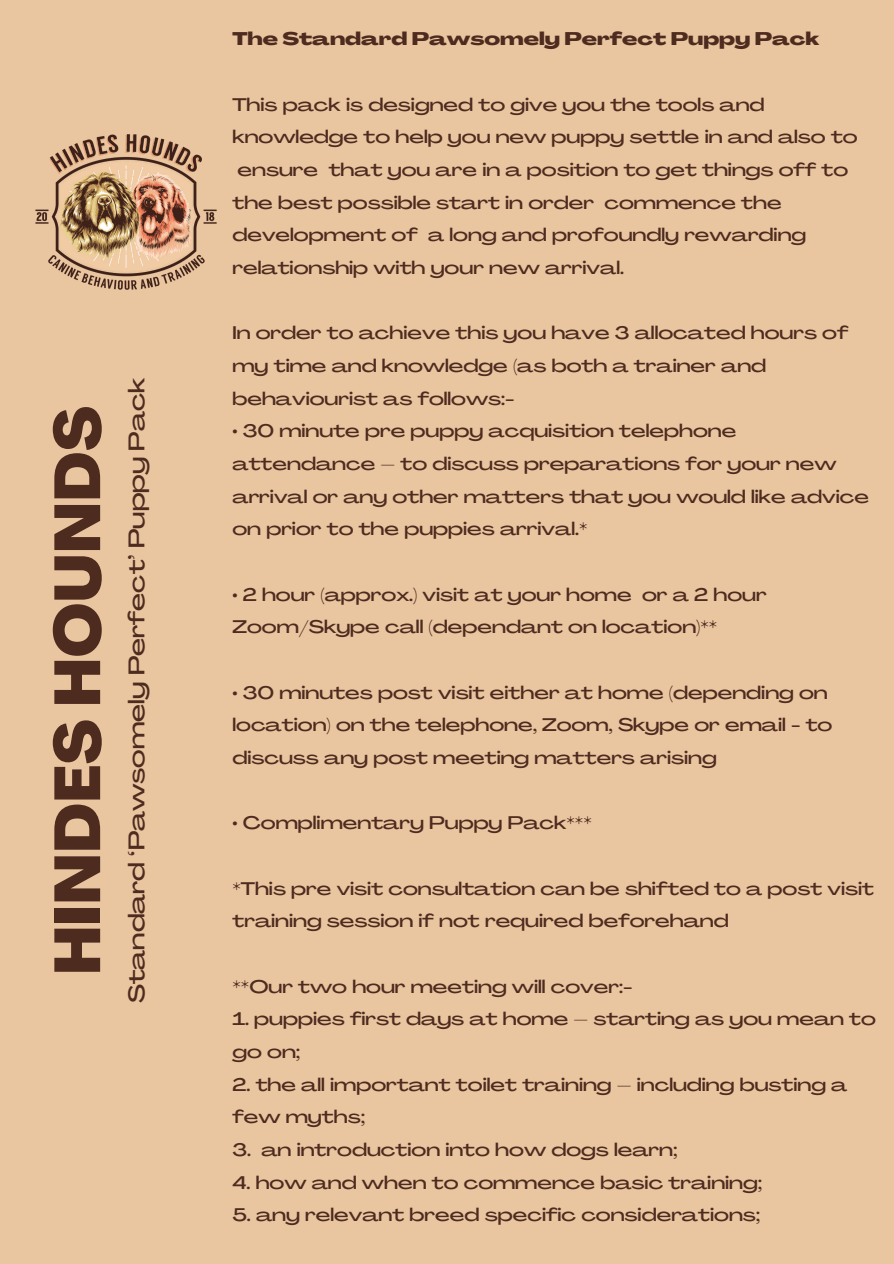
<style>
.page{position:relative;width:894px;height:1264px;background:#fff}
.page>*{position:absolute;margin:0;border:0;box-sizing:border-box;transform-origin:0 0}
.t1{font:800 63.9px "Agrandir";color:#4e2b1f}
.t2{font:500 22.35px "Agrandir Grand";color:#4e2b1f}
.t3{font:500 18px/32.7px "Agrandir Grand";color:#4e2b1f}
.t4{font:800 18px "Agrandir Grand";color:#4e2b1f}
</style>
<div class="page">
<div style="left:0;top:0;width:893px;height:1263px;background:#e9c6a0"></div>
<img style="left:35px;top:134px;width:182px;height:156px">
<p class="t1" style="left:52px;top:975px;width:570px;rotate:-90deg">HINDES HOUNDS</p>
<p class="t2" style="left:128px;top:1003px;width:626px;rotate:-90deg">Standard ‘Pawsomely Perfect’ Puppy Pack</p>
<p class="t4" style="left:232px;top:32px;width:588px">The Standard Pawsomely Perfect Puppy Pack</p>
<p class="t3" style="left:232px;top:90px;width:626px">This pack is designed to give you the tools and knowledge to help you new puppy settle in and also to ensure that you are in a position to get things off to the best possible start in order commence the development of a long and profoundly rewarding relationship with your new arrival.</p>
<p class="t3" style="left:232px;top:318px;width:617px">In order to achieve this you have 3 allocated hours of my time and knowledge (as both a trainer and behaviourist as follows:-</p>
<p class="t3" style="left:232px;top:416px;width:638px">• 30 minute pre puppy acquisition telephone attendance – to discuss preparations for your new arrival or any other matters that you would like advice on prior to the puppies arrival.*</p>
<p class="t3" style="left:232px;top:580px;width:535px">• 2 hour (approx.) visit at your home or a 2 hour<br>Zoom/Skype call (dependant on location)**</p>
<p class="t3" style="left:232px;top:678px;width:601px">• 30 minutes post visit either at home (depending on location) on the telephone, Zoom, Skype or email - to discuss any post meeting matters arising</p>
<p class="t3" style="left:232px;top:808px;width:361px">• Complimentary Puppy Pack***</p>
<p class="t3" style="left:232px;top:873px;width:643px">*This pre visit consultation can be shifted to a post visit training session if not required beforehand</p>
<p class="t3" style="left:232px;top:971px;width:401px">**Our two hour meeting will cover:-</p>
<p class="t3" style="left:232px;top:1004px;width:645px">1. puppies first days at home – starting as you mean to go on;</p>
<p class="t3" style="left:232px;top:1069px;width:616px">2. the all important toilet training – including busting a few myths;</p>
<p class="t3" style="left:232px;top:1135px;width:446px">3. an introduction into how dogs learn;</p>
<p class="t3" style="left:232px;top:1167px;width:531px">4. how and when to commence basic training;</p>
<p class="t3" style="left:232px;top:1200px;width:529px">5. any relevant breed specific considerations;</p>
</div>
